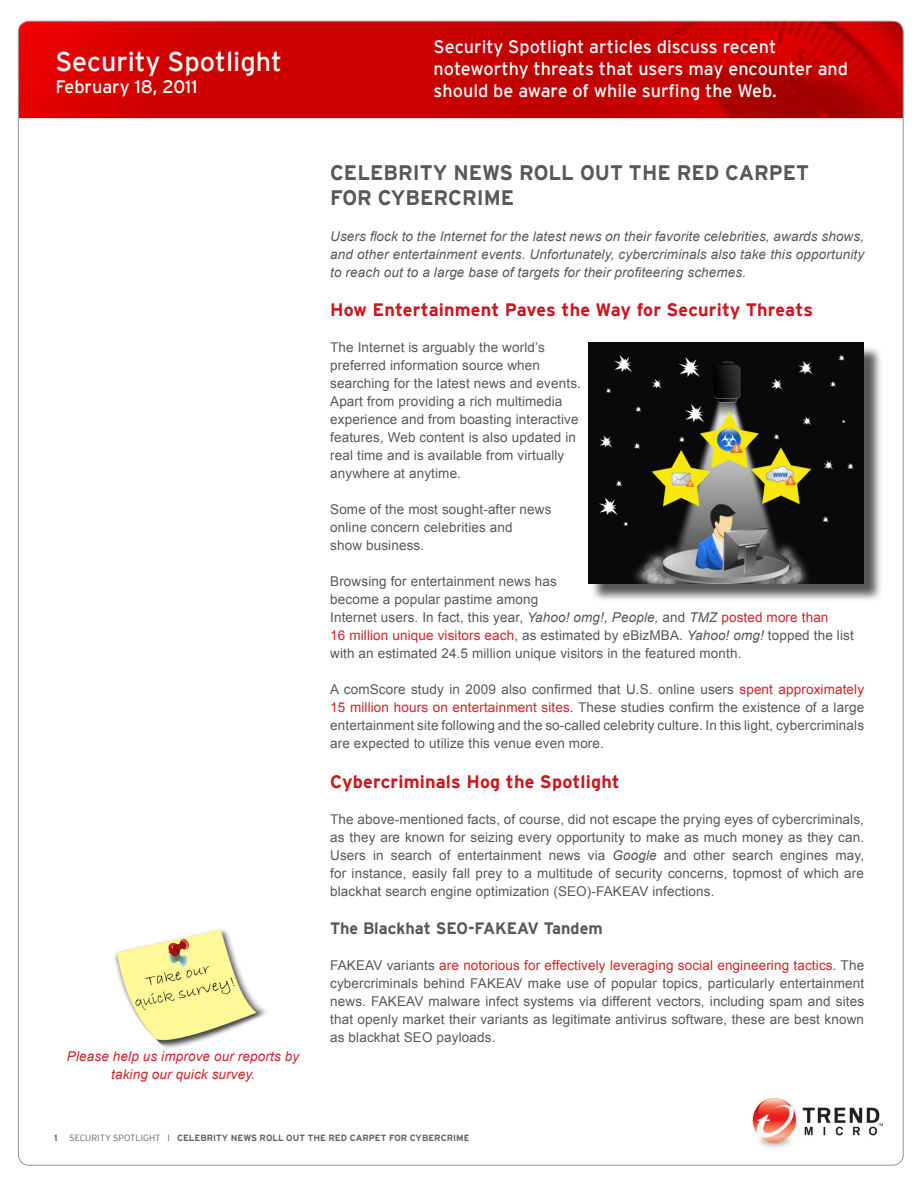
<style>
.page{position:relative;width:918px;height:1188px;background:#fff}
.page>*{position:absolute;margin:0;border:0;box-sizing:border-box;transform-origin:0 0}
.header_title{font:27px "Interstate";color:#fff}
.heading_1{font:700 21px/25.2px "Interstate";color:#57585a}
.date{font:18px/21.6px "Interstate";color:#fff}
.heading_2{font:700 18px "Interstate";letter-spacing:.01em;color:#cd151d}
.heading_3{font:700 16.5px "Interstate";color:#57585a}
.body_text{font:13.5px/18px "Arial";letter-spacing:.01em;color:#57585a;text-align:justify}
.body_text_1{font:13.5px/18px "Arial";letter-spacing:.01em;color:#57585a}
.quote{font:italic 13.5px/18px "Arial";letter-spacing:.01em;color:#57585a;text-align:justify}
.t1{font:italic 13.5px/18px "Arial";letter-spacing:.01em;color:#d1232a;text-align:center}
.page_number{font:700 9px "Interstate";color:#636366}
.s1{font-style:italic}
.s2{color:#d1232a}
.s3{font-weight:300}
</style>
<div class="page">
<img style="left:18px;top:21px;width:884px;height:97px">
<img style="left:752px;top:1098px;width:130px;height:50px">
<div style="left:590px;top:345px;width:292px;height:257px;background:#231f20;opacity:.75"></div>
<img style="left:588px;top:343px;width:276px;height:240px">
<img style="left:114px;top:929px;width:153px;height:119px">
<p class="header_title" style="left:56px;top:47px;width:228px">Security Spotlight</p>
<p class="date" style="left:56px;top:76px;width:144px">February 18, 2011</p>
<p class="t1" style="left:67px;top:1047px;width:234px">Please help us improve our reports by taking our quick survey.</p>
<p class="date" style="left:434px;top:36px;width:416px">Security Spotlight articles discuss recent noteworthy threats that users may encounter and should be aware of while surfing the Web.</p>
<p class="heading_1" style="left:330px;top:159px;width:481px">CELEBRITY NEWS ROLL OUT THE RED CARPET<br>FOR CYBERCRIME</p>
<p class="quote" style="left:330px;top:227px;width:535px">Users flock to the Internet for the latest news on their favorite celebrities, awards shows, and other entertainment events. Unfortunately, cybercriminals also take this opportunity to reach out to a large base of targets for their profiteering schemes.</p>
<p class="heading_2" style="left:330px;top:300px;width:484px">How Entertainment Paves the Way for Security Threats</p>
<p class="body_text_1" style="left:330px;top:339px;width:252px">The Internet is arguably the world’s preferred information source when searching for the latest news and events.<br>Apart from providing a rich multimedia experience and from boasting interactive features, Web content is also updated in real time and is available from virtually anywhere at anytime.</p>
<p class="body_text_1" style="left:330px;top:501px;width:223px">Some of the most sought-after news online concern celebrities and<br>show business.</p>
<p class="body_text_1" style="left:330px;top:573px;width:525px">Browsing for entertainment news has<br>become a popular pastime among<br>Internet users. In fact, this year, <span class="s1">Yahoo! omg!, People,</span> and <span class="s1">TMZ</span> <span class="s2">posted more than<br>16 million unique visitors each</span>, as estimated by eBizMBA. <span class="s1">Yahoo! omg!</span> topped the list with an estimated 24.5 million unique visitors in the featured month.</p>
<p class="body_text" style="left:330px;top:681px;width:535px">A comScore study in 2009 also confirmed that U.S. online users <span class="s2">spent approximately 15 million hours on entertainment sites</span>. These studies confirm the existence of a large entertainment site following and the so-called celebrity culture. In this light, cybercriminals are expected to utilize this venue even more.</p>
<p class="heading_2" style="left:330px;top:772px;width:291px">Cybercriminals Hog the Spotlight</p>
<p class="body_text" style="left:330px;top:810px;width:535px">The above-mentioned facts, of course, did not escape the prying eyes of cybercriminals, as they are known for seizing every opportunity to make as much money as they can.<br>Users in search of entertainment news via <span class="s1">Google</span> and other search engines may, for instance, easily fall prey to a multitude of security concerns, topmost of which are blackhat search engine optimization (SEO)-FAKEAV infections.</p>
<p class="heading_3" style="left:330px;top:919px;width:274px">The Blackhat SEO-FAKEAV Tandem</p>
<p class="body_text" style="left:330px;top:956px;width:536px">FAKEAV variants <span class="s2">are notorious for effectively leveraging social engineering tactics.</span> The cybercriminals behind FAKEAV make use of popular topics, particularly entertainment news. FAKEAV malware infect systems via different vectors, including spam and sites that openly market their variants as legitimate antivirus software, these are best known as blackhat SEO payloads.</p>
<p class="page_number" style="left:54px;top:1133px;width:5px">1</p>
<p class="page_number" style="left:69px;top:1133px;width:402px"><span class="s3">SECURITY SPOTLIGHT I</span> CELEBRITY NEWS ROLL OUT THE RED CARPET FOR CYBERCRIME</p>
</div>
